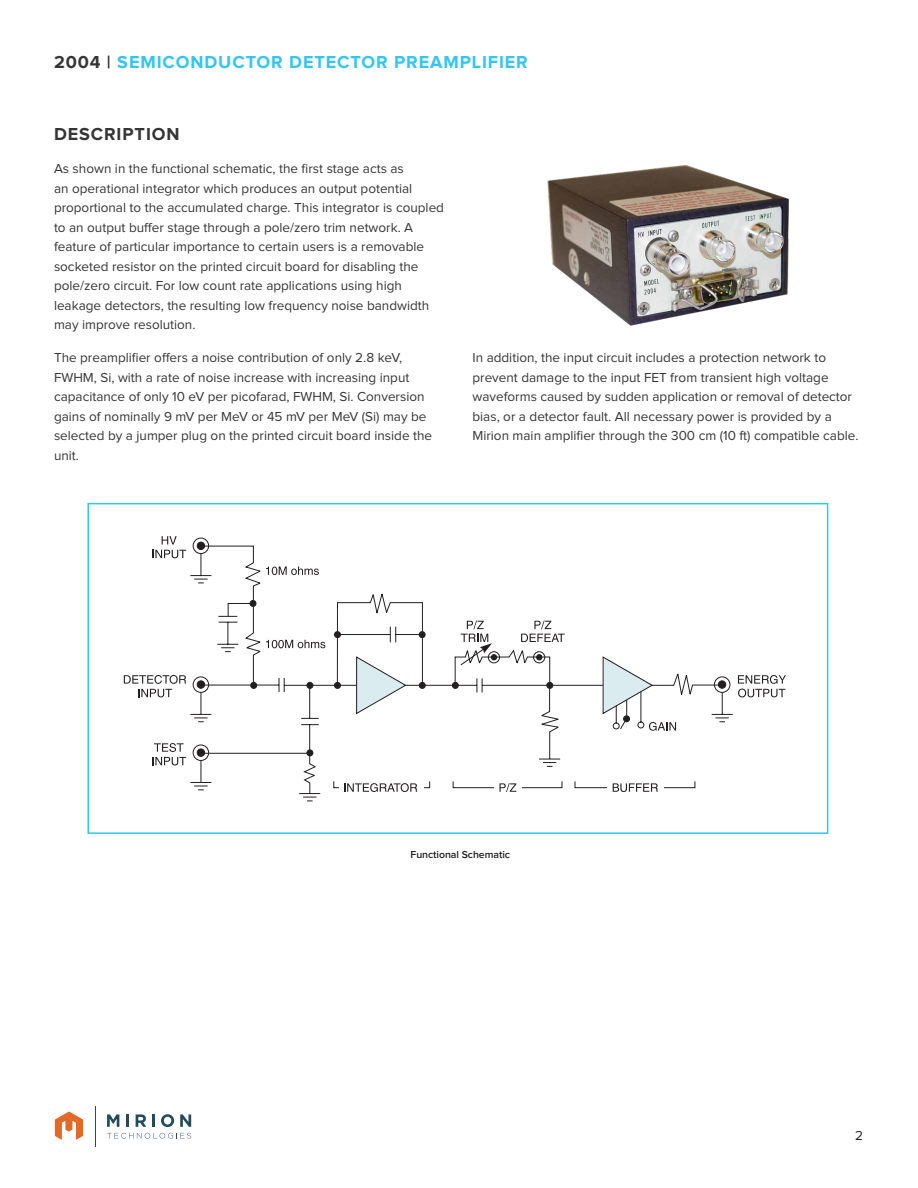
<style>
.page{position:relative;width:918px;height:1188px;background:#fff}
.page>*{position:absolute;margin:0;border:0;box-sizing:border-box;transform-origin:0 0}
.Small_Header{font:700 18px "Proxima Nova";letter-spacing:.05em;color:#33c5f3}
.Small_Header-2{font:700 18px "Proxima Nova";letter-spacing:.05em;color:#363536}
.Body_Copy_Small{font:13.5px/19.5px "Proxima Nova";color:#363536}
.t1{font:13.5px "Proxima Nova";color:#231f20}
.t2{font:600 10.5px "Proxima Nova";letter-spacing:-.005em;color:#231f20}
.s1{color:#363536}
</style>
<div class="page">
<hr style="left:95px;top:1106px;width:1px;height:41px;background:#244b59">
<svg style="left:107px;top:1133px;width:84px;height:6px"></svg>
<svg style="left:107px;top:1114px;width:12px;height:13px"></svg>
<svg style="left:126px;top:1114px;width:3px;height:13px"></svg>
<svg style="left:136px;top:1114px;width:10px;height:13px"></svg>
<svg style="left:152px;top:1114px;width:3px;height:13px"></svg>
<svg style="left:161px;top:1114px;width:13px;height:13px"></svg>
<svg style="left:180px;top:1114px;width:11px;height:13px"></svg>
<svg style="left:55px;top:1112px;width:28px;height:28px"></svg>
<img style="left:547px;top:165px;width:242px;height:161px">
<div style="left:575px;top:781px;width:120px;height:7px;border:1px solid #231f20"></div>
<svg style="left:712px;top:675px;width:74px;height:47px"></svg>
<div style="left:87px;top:503px;width:741px;height:331px;border:2px solid #33c5f3"></div>
<svg style="left:124px;top:536px;width:552px;height:266px"></svg>
<p class="Small_Header" style="left:54px;top:54px;width:475px"><span class="s1">2004 |</span> SEMICONDUCTOR DETECTOR PREAMPLIFIER</p>
<p class="Small_Header-2" style="left:54px;top:126px;width:127px">DESCRIPTION</p>
<p class="Body_Copy_Small" style="left:54px;top:159px;width:392px">As shown in the functional schematic, the first stage acts as<br>an operational integrator which produces an output potential proportional to the accumulated charge. This integrator is coupled to an output buffer stage through a pole/zero trim network. A feature of particular importance to certain users is a removable socketed resistor on the printed circuit board for disabling the pole/zero circuit. For low count rate applications using high leakage detectors, the resulting low frequency noise bandwidth may improve resolution.</p>
<p class="Body_Copy_Small" style="left:54px;top:348px;width:380px">The preamplifier offers a noise contribution of only 2.8 keV, FWHM, Si, with a rate of noise increase with increasing input capacitance of only 10 eV per picofarad, FWHM, Si. Conversion gains of nominally 9 mV per MeV or 45 mV per MeV (Si) may be selected by a jumper plug on the printed circuit board inside the unit.</p>
<p class="Body_Copy_Small" style="left:472px;top:348px;width:387px">In addition, the input circuit includes a protection network to prevent damage to the input FET from transient high voltage waveforms caused by sudden application or removal of detector bias, or a detector fault. All necessary power is provided by a Mirion main amplifier through the 300 cm (10 ft) compatible cable.</p>
<p class="t2" style="left:410px;top:849px;width:101px">Functional Schematic</p>
<p class="t1" style="left:855px;top:1129px;width:9px">2</p>
</div>
